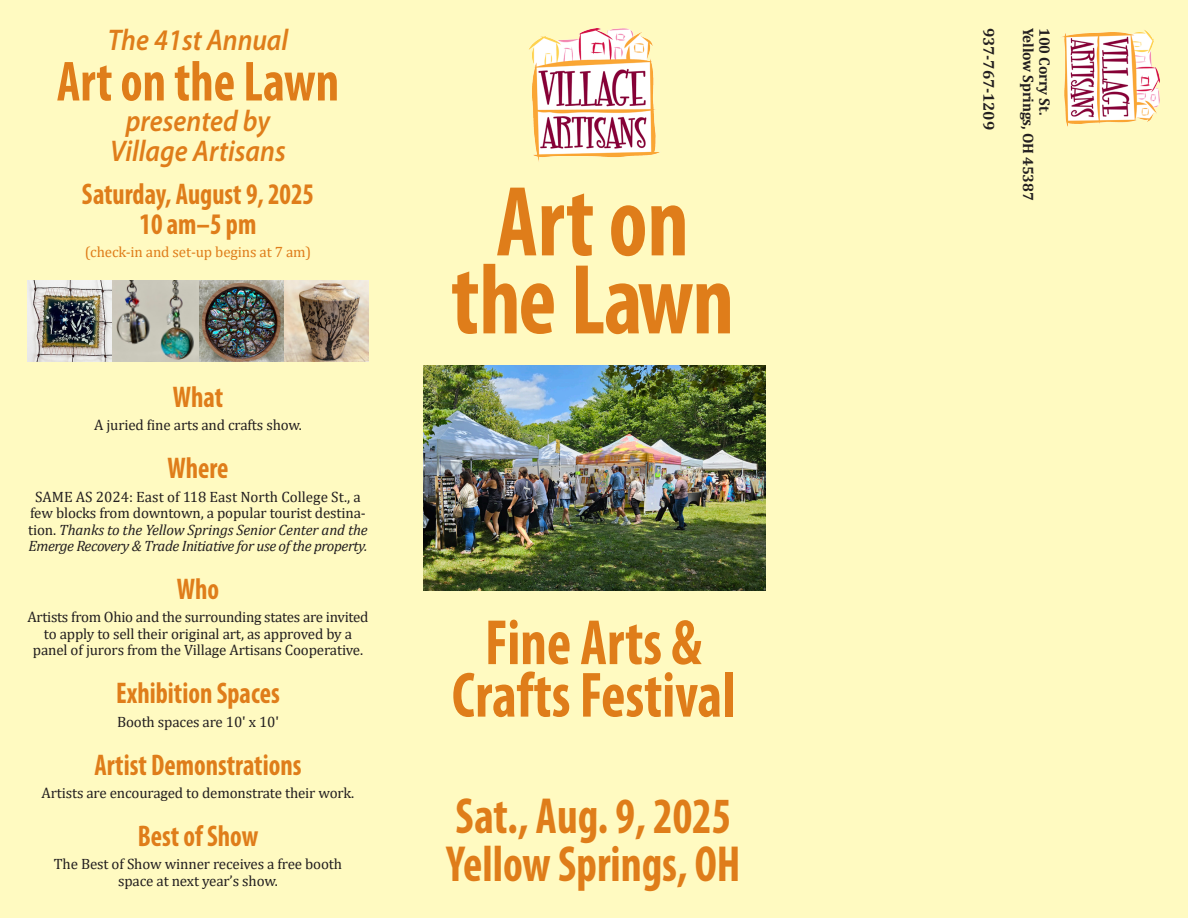
<style>
.page{position:relative;width:1188px;height:918px;background:#fffac1}
.page>*{position:absolute;margin:0;border:0;box-sizing:border-box;transform-origin:0 0}
.t1{font:700 condensed 100.5px/78px "Myriad Pro";letter-spacing:-.005em;color:#df7d1a;text-align:center;scale:.9 1}
.t2{font:700 condensed 64.5px/52.5px "Myriad Pro";color:#df7d1a;text-align:center;scale:.9 1}
.Heading{font:700 condensed 57px "Myriad Pro";color:#df7d1a;scale:.9 1}
.t3{font:700 condensed 51px "Myriad Pro";color:#df7d1a;scale:.9 1}
.Heading-2{font:700 condensed 30px "Myriad Pro";color:#df7d1a;scale:.9 1}
.Heading-3{font:italic 600 30px "Myriad Pro";color:#df7d1a;scale:.9 1}
.Bulleted_list{font:700 15.75px "Cambria";letter-spacing:-.01em;color:#231f20}
.text{font:15px/16.5px "Cambria";letter-spacing:-.01em;color:#231f20;text-align:center}
.text-2{font:italic 15px/16.5px "Cambria";letter-spacing:-.03em;color:#231f20;text-align:center}
.text-3{font:700 15px "Cambria";letter-spacing:-.01em;color:#231f20}
.text-4{font:15px "Cambria";letter-spacing:-.01em;color:#df7d1a}
.s1{font-style:normal}
</style>
<div class="page">
<img style="left:529px;top:29px;width:131px;height:133px">
<img style="left:1062px;top:30px;width:97px;height:97px">
<img style="left:284px;top:281px;width:85px;height:81px">
<img style="left:27px;top:281px;width:170px;height:81px">
<img style="left:197px;top:281px;width:87px;height:81px">
<img style="left:424px;top:365px;width:342px;height:226px">
<p class="Heading-3" style="left:108px;top:20px;width:202px">The 41st Annual</p>
<p class="Heading" style="left:57px;top:46px;width:315px">Art on the Lawn</p>
<p class="Heading-3" style="left:126px;top:101px;width:162px">presented by</p>
<p class="Heading-3" style="left:110px;top:131px;width:197px">Village Artisans</p>
<p class="Heading-2" style="left:82px;top:175px;width:260px">Saturday, August 9, 2025</p>
<p class="Heading-2" style="left:140px;top:205px;width:131px">10 am–5 pm</p>
<p class="text-4" style="left:85px;top:243px;width:228px">(check-in and set-up begins at 7 am)</p>
<p class="Heading-2" style="left:173px;top:378px;width:57px">What</p>
<p class="text" style="left:94px;top:417px;width:209px">A juried fine arts and crafts show.</p>
<p class="Heading-2" style="left:167px;top:450px;width:69px">Where</p>
<p class="text-2" style="left:28px;top:488px;width:341px"><span class="s1">SAME AS 2024: East of 118 East North College St., a few blocks from downtown, a popular tourist destina&shy;tion.</span> Thanks to the Yellow Springs Senior Center and the Emerge Recovery &amp; Trade Initiative for use of the property.</p>
<p class="Heading-2" style="left:177px;top:570px;width:49px">Who</p>
<p class="text" style="left:27px;top:609px;width:343px">Artists from Ohio and the surrounding states are invited to apply to sell their original art, as approved by a panel of jurors from the Village Artisans Cooperative.</p>
<p class="Heading-2" style="left:116px;top:675px;width:183px">Exhibition Spaces</p>
<p class="text" style="left:117px;top:713px;width:163px">Booth spaces are 10' x 10'</p>
<p class="Heading-2" style="left:95px;top:746px;width:231px">Artist Demonstrations</p>
<p class="text" style="left:42px;top:784px;width:314px">Artists are encouraged to demonstrate their work.</p>
<p class="Heading-2" style="left:138px;top:817px;width:136px">Best of Show</p>
<p class="text" style="left:54px;top:856px;width:290px">The Best of Show winner receives a free booth space at next year’s show.</p>
<p class="t1" style="left:451px;top:181px;width:316px">Art on the Lawn</p>
<p class="t2" style="left:452px;top:615px;width:316px">Fine Arts &amp;<br>Crafts Festival</p>
<p class="t3" style="left:456px;top:784px;width:308px">Sat., Aug. 9, 2025</p>
<p class="t3" style="left:447px;top:832px;width:328px">Yellow Springs, OH</p>
<p class="Bulleted_list" style="left:1000px;top:28px;width:104px;rotate:90deg">937-767-1209</p>
<p class="text-3" style="left:1039px;top:28px;width:174px;rotate:90deg">Yellow Springs, OH 45387</p>
<p class="text-3" style="left:1055px;top:28px;width:89px;rotate:90deg">100 Corry St.</p>
</div>
